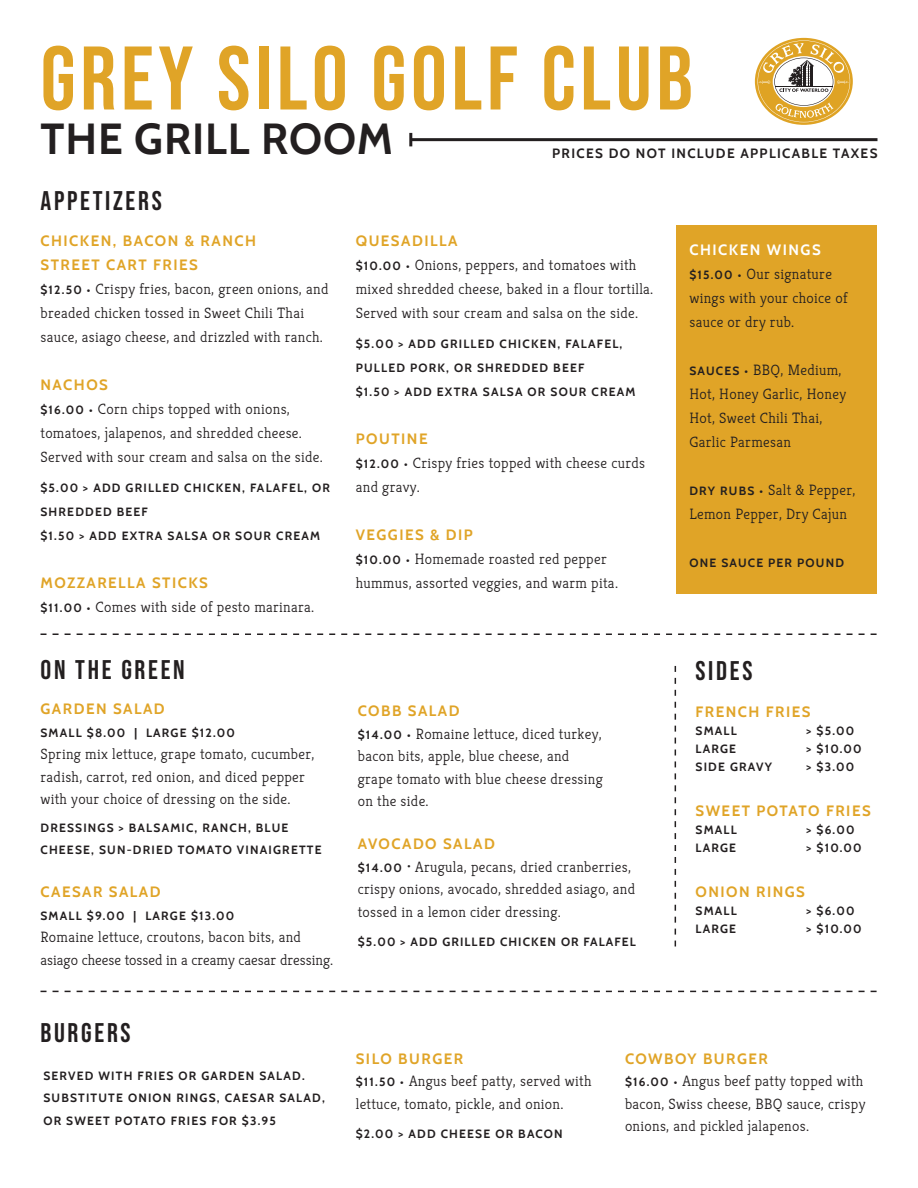
<style>
.page{position:relative;width:918px;height:1188px;background:#fff}
.page>*{position:absolute;margin:0;border:0;box-sizing:border-box;transform-origin:0 0}
.t1{font:90px "Bebas Neue";letter-spacing:.05em;color:#e0a427}
.t2{font:43.5px "Cabin";letter-spacing:.02em;color:#231f20}
.header__Section{font:27px "Bebas Neue";letter-spacing:.1em;color:#231f20}
.item__Body{font:300 15px/24px "Kreon";letter-spacing:.02em;color:#231f20}
.item__Header__yellow{font:15px/24px "Cabin";letter-spacing:.1em;color:#e0a427}
.item__Header__yellow-2{font:300 15px/22.5px "Kreon";letter-spacing:.02em;color:#231f20}
.item__Body-2{font:300 15px/22.5px "Kreon";color:#231f20}
.item__Body-3{font:15px "Cabin";letter-spacing:.1em;color:#e0a427}
.item__Header__yellow-3{font:15px "Cabin";letter-spacing:.1em;color:#fff}
.t3{font:13.5px "Cabin";letter-spacing:.1em;color:#231f20}
.item__Body-4{font:12px/24px "Cabin";letter-spacing:.1em;color:#231f20}
.item__Header__yellow-4{font:12px/22.5px "Cabin";letter-spacing:.1em;color:#231f20}
.s1{font-family:"Cabin";font-weight:400;font-size:12px}
</style>
<div class="page">
<svg style="left:675px;top:666px;width:1px;height:281px"></svg>
<hr style="left:411px;top:138px;width:467px;height:3px;background:#231f20">
<svg style="left:409px;top:133px;width:3px;height:13px"></svg>
<svg style="left:40px;top:634px;width:837px;height:1px"></svg>
<div style="left:676px;top:225px;width:201px;height:369px;background:#e0a427"></div>
<svg style="left:40px;top:991px;width:837px;height:1px"></svg>
<svg style="left:755px;top:38px;width:98px;height:87px"></svg>
<p class="t1" style="left:40px;top:27px;width:654px">GREY SILO GOLF CLUB</p>
<p class="t2" style="left:40px;top:105px;width:354px">THE GRILL ROOM</p>
<p class="t3" style="left:552px;top:143px;width:327px">PRICES DO NOT INCLUDE APPLICABLE TAXES</p>
<p class="header__Section" style="left:40px;top:185px;width:123px">APPETIZERS</p>
<p class="item__Header__yellow" style="left:40px;top:228px;width:217px">CHICKEN, BACON &amp; RANCH<br>STREET CART FRIES</p>
<p class="item__Body" style="left:40px;top:276px;width:289px"><span class="s1">$12.50 •</span> Crispy fries, bacon, green onions, and breaded chicken tossed in Sweet Chili Thai sauce, asiago cheese, and drizzled with ranch.</p>
<p class="item__Body-3" style="left:40px;top:373px;width:69px">NACHOS</p>
<p class="item__Body" style="left:40px;top:396px;width:284px"><span class="s1">$16.00 •</span> Corn chips topped with onions, tomatoes, jalapenos, and shredded cheese.<br>Served with sour cream and salsa on the side.</p>
<p class="item__Body-4" style="left:40px;top:475px;width:291px">$5.00 &gt; ADD GRILLED CHICKEN, FALAFEL, OR<br>SHREDDED BEEF</p>
<p class="item__Body-4" style="left:40px;top:523px;width:281px">$1.50 &gt; ADD EXTRA SALSA OR SOUR CREAM</p>
<p class="item__Body-3" style="left:40px;top:571px;width:169px">MOZZARELLA STICKS</p>
<p class="item__Body" style="left:40px;top:594px;width:275px"><span class="s1">$11.00 •</span> Comes with side of pesto marinara.</p>
<p class="header__Section" style="left:40px;top:654px;width:146px">ON THE GREEN</p>
<p class="item__Header__yellow" style="left:40px;top:696px;width:126px">GARDEN SALAD</p>
<p class="item__Body-4" style="left:40px;top:720px;width:196px">SMALL $8.00 | LARGE $12.00</p>
<p class="item__Body" style="left:40px;top:742px;width:275px;line-height:22.5px">Spring mix lettuce, grape tomato, cucumber, radish, carrot, red onion, and diced pepper with your choice of dressing on the side.</p>
<p class="item__Body-4" style="left:40px;top:816px;width:283px;line-height:22.5px">DRESSINGS &gt; BALSAMIC, RANCH, BLUE<br>CHEESE, SUN-DRIED TOMATO VINAIGRETTE</p>
<p class="item__Header__yellow" style="left:40px;top:879px;width:122px">CAESAR SALAD</p>
<p class="item__Body-4" style="left:40px;top:903px;width:195px">SMALL $9.00 | LARGE $13.00</p>
<p class="item__Body-2" style="left:40px;top:925px;width:294px">Romaine lettuce, croutons, bacon bits, and asiago cheese tossed in a creamy caesar dressing.</p>
<p class="header__Section" style="left:40px;top:1017px;width:92px">BURGERS</p>
<p class="item__Header__yellow-4" style="left:43px;top:1064px;width:283px">SERVED WITH FRIES OR GARDEN SALAD.<br>SUBSTITUTE ONION RINGS, CAESAR SALAD,</p>
<p class="item__Header__yellow-4" style="left:43px;top:1109px;width:234px">OR SWEET POTATO FRIES FOR $3.95</p>
<p class="item__Body-3" style="left:356px;top:229px;width:103px">QUESADILLA</p>
<p class="item__Body" style="left:356px;top:252px;width:299px"><span class="s1">$10.00 •</span> Onions, peppers, and tomatoes with mixed shredded cheese, baked in a flour tortilla.<br>Served with sour cream and salsa on the side.</p>
<p class="item__Body-4" style="left:356px;top:331px;width:268px">$5.00 &gt; ADD GRILLED CHICKEN, FALAFEL,<br>PULLED PORK, OR SHREDDED BEEF</p>
<p class="item__Body-4" style="left:356px;top:379px;width:281px">$1.50 &gt; ADD EXTRA SALSA OR SOUR CREAM</p>
<p class="item__Body-3" style="left:356px;top:427px;width:73px">POUTINE</p>
<p class="item__Body" style="left:356px;top:450px;width:291px"><span class="s1">$12.00 •</span> Crispy fries topped with cheese curds and gravy.</p>
<p class="item__Body-3" style="left:356px;top:523px;width:119px">VEGGIES &amp; DIP</p>
<p class="item__Body" style="left:356px;top:546px;width:264px"><span class="s1">$10.00 •</span> Homemade roasted red pepper hummus, assorted veggies, and warm pita.</p>
<p class="item__Header__yellow" style="left:358px;top:698px;width:103px">COBB SALAD</p>
<p class="item__Header__yellow-2" style="left:358px;top:722px;width:245px"><span class="s1">$14.00 •</span> Romaine lettuce, diced turkey, bacon bits, apple, blue cheese, and</p>
<p class="item__Header__yellow-2" style="left:358px;top:767px;width:247px">grape tomato with blue cheese dressing</p>
<p class="item__Header__yellow-2" style="left:358px;top:789px;width:72px">on the side.</p>
<p class="item__Header__yellow" style="left:358px;top:831px;width:139px">AVOCADO SALAD</p>
<p class="item__Body" style="left:358px;top:854px;width:279px;line-height:22.5px"><span class="s1">$14.00</span> • Arugula, pecans, dried cranberries, crispy onions, avocado, shredded asiago, and tossed in a lemon cider dressing.</p>
<p class="item__Body-4" style="left:358px;top:929px;width:280px">$5.00 &gt; ADD GRILLED CHICKEN OR FALAFEL</p>
<p class="item__Header__yellow-3" style="left:689px;top:238px;width:133px">CHICKEN WINGS</p>
<p class="item__Body" style="left:689px;top:261px;width:160px"><span class="s1">$15.00 •</span> Our signature wings with your choice of sauce or dry rub.</p>
<p class="item__Body" style="left:689px;top:357px;width:158px"><span class="s1">SAUCES •</span> BBQ, Medium,<br>Hot, Honey Garlic, Honey<br>Hot, Sweet Chili Thai,</p>
<p class="item__Body" style="left:689px;top:429px;width:103px">Garlic Parmesan</p>
<p class="item__Body" style="left:689px;top:477px;width:167px"><span class="s1">DRY RUBS •</span> Salt &amp; Pepper,<br>Lemon Pepper, Dry Cajun</p>
<p class="item__Body-4" style="left:689px;top:550px;width:156px">ONE SAUCE PER POUND</p>
<p class="header__Section" style="left:696px;top:655px;width:58px">SIDES</p>
<p class="item__Header__yellow" style="left:696px;top:699px;width:117px">FRENCH FRIES</p>
<p class="item__Body-4" style="left:696px;top:718px;width:43px">SMALL</p>
<p class="item__Body-4" style="left:807px;top:718px;width:49px">&gt; $5.00</p>
<p class="item__Body-4" style="left:696px;top:736px;width:42px">LARGE</p>
<p class="item__Body-4" style="left:807px;top:736px;width:57px">&gt; $10.00</p>
<p class="item__Body-4" style="left:696px;top:754px;width:78px">SIDE GRAVY</p>
<p class="item__Body-4" style="left:807px;top:754px;width:49px">&gt; $3.00</p>
<p class="item__Header__yellow" style="left:696px;top:798px;width:177px">SWEET POTATO FRIES</p>
<p class="item__Body-4" style="left:696px;top:817px;width:43px">SMALL</p>
<p class="item__Body-4" style="left:807px;top:817px;width:50px">&gt; $6.00</p>
<p class="item__Body-4" style="left:696px;top:835px;width:42px">LARGE</p>
<p class="item__Body-4" style="left:807px;top:835px;width:57px">&gt; $10.00</p>
<p class="item__Header__yellow" style="left:696px;top:879px;width:111px">ONION RINGS</p>
<p class="item__Body-4" style="left:696px;top:898px;width:43px">SMALL</p>
<p class="item__Body-4" style="left:807px;top:898px;width:50px">&gt; $6.00</p>
<p class="item__Body-4" style="left:696px;top:916px;width:42px">LARGE</p>
<p class="item__Body-4" style="left:807px;top:916px;width:57px">&gt; $10.00</p>
<p class="item__Header__yellow" style="left:356px;top:1045px;width:109px">SILO BURGER</p>
<p class="item__Body" style="left:356px;top:1069px;width:237px;line-height:22.5px"><span class="s1">$11.50 •</span> Angus beef patty, served with lettuce, tomato, pickle, and onion.</p>
<p class="item__Body-4" style="left:356px;top:1121px;width:209px">$2.00 &gt; ADD CHEESE OR BACON</p>
<p class="item__Header__yellow" style="left:625px;top:1045px;width:144px">COWBOY BURGER</p>
<p class="item__Body" style="left:625px;top:1069px;width:242px;line-height:22.5px"><span class="s1">$16.00 •</span> Angus beef patty topped with bacon, Swiss cheese, BBQ sauce, crispy onions, and pickled jalapenos.</p>
</div>
